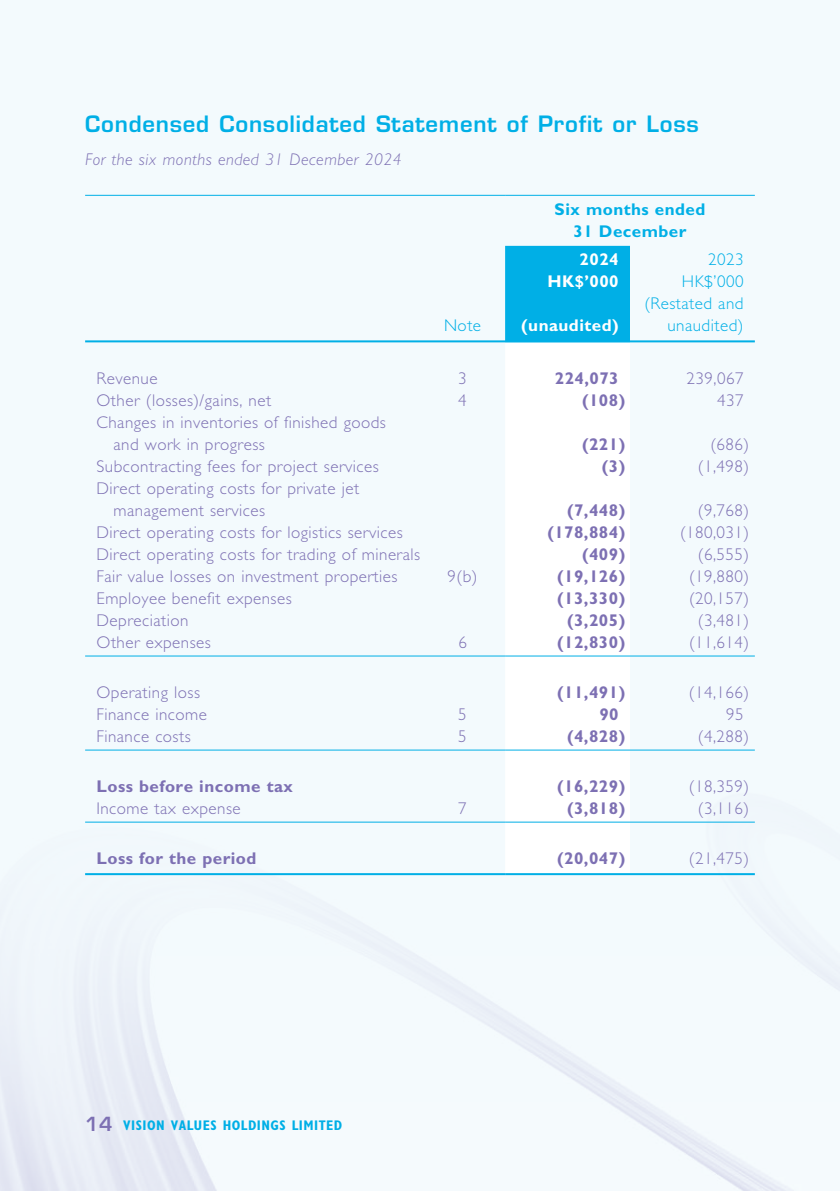
<style>
.page{position:relative;width:840px;height:1191px;background:#fff}
.page>*{position:absolute;margin:0;border:0;box-sizing:border-box;transform-origin:0 0}
.t1{font:600 22px "Eurostile LT Std";letter-spacing:.035em;color:#00afe6}
.t2{font:300 17px/22px "Gill Sans Std";letter-spacing:.03em;color:#7d70b3}
.t3{font:700 17px "Gill Sans Std";letter-spacing:.03em;color:#7d70b3}
.t4{font:300 17px/22px "Gill Sans Std";letter-spacing:.03em;color:#00afe6;text-align:right}
.t5{font:italic 300 17px "Gill Sans Std";letter-spacing:.03em;color:#7d70b3}
.t6{font:700 17px/22px "Gill Sans Std";letter-spacing:.03em;color:#00afe6;text-align:center}
.t7{font:700 17px "Gill Sans Std";letter-spacing:.03em;color:#fff}
.t8{font:700 condensed 14px "Gill Sans Std";letter-spacing:.035em;color:#00afe6}
.s1{font-family:"Eurostile LT Std";font-weight:600;font-stretch:normal;font-size:19px;color:#7d70b3}
</style>
<div class="page">
<hr style="left:839px;top:0;width:1px;height:1191px;background:#f3fafd">
<div style="left:0;top:0;width:839px;height:1191px;background:#f3fafd"></div>
<div style="left:505px;top:246px;width:124px;height:94px;background:#00afe6"></div>
<svg style="left:505px;top:342px;width:124px;height:531px"></svg>
<hr style="left:85px;top:195px;width:335px;height:1px;background:#00afe6">
<hr style="left:420px;top:195px;width:85px;height:1px;background:#00afe6">
<hr style="left:505px;top:195px;width:249px;height:1px;background:#00afe6">
<hr style="left:85px;top:340px;width:335px;height:2px;background:#00afe6">
<hr style="left:420px;top:340px;width:85px;height:2px;background:#00afe6">
<hr style="left:505px;top:340px;width:124px;height:2px;background:#00afe6">
<hr style="left:629px;top:340px;width:125px;height:2px;background:#00afe6">
<hr style="left:85px;top:655px;width:335px;height:1px;background:#00afe6">
<hr style="left:420px;top:655px;width:85px;height:1px;background:#00afe6">
<hr style="left:505px;top:655px;width:124px;height:1px;background:#00afe6">
<hr style="left:629px;top:655px;width:125px;height:1px;background:#00afe6">
<hr style="left:85px;top:749px;width:335px;height:1px;background:#00afe6">
<hr style="left:420px;top:749px;width:85px;height:1px;background:#00afe6">
<hr style="left:505px;top:749px;width:124px;height:1px;background:#00afe6">
<hr style="left:629px;top:749px;width:125px;height:1px;background:#00afe6">
<hr style="left:85px;top:821px;width:335px;height:1px;background:#00afe6">
<hr style="left:420px;top:821px;width:85px;height:1px;background:#00afe6">
<hr style="left:505px;top:821px;width:124px;height:1px;background:#00afe6">
<hr style="left:629px;top:821px;width:125px;height:1px;background:#00afe6">
<hr style="left:85px;top:873px;width:335px;height:2px;background:#00afe6">
<hr style="left:420px;top:873px;width:85px;height:2px;background:#00afe6">
<hr style="left:505px;top:873px;width:124px;height:2px;background:#00afe6">
<hr style="left:629px;top:873px;width:125px;height:2px;background:#00afe6">
<p class="t1" style="left:85px;top:110px;width:614px">Condensed Consolidated Statement of Profit or Loss</p>
<p class="t5" style="left:85px;top:150px;width:318px">For the six months ended 31 December 2024</p>
<p class="t6" style="left:554px;top:198px;width:152px">Six months ended<br>31 December</p>
<p class="t7" style="left:579px;top:249px;width:40px">2024</p>
<p class="t4" style="left:707px;top:248px;width:37px">2023</p>
<p class="t7" style="left:547px;top:271px;width:73px">HK$’000</p>
<p class="t4" style="left:644px;top:270px;width:101px">HK$’000 (Restated and</p>
<p class="t4" style="left:444px;top:314px;width:39px">Note</p>
<p class="t7" style="left:521px;top:315px;width:99px">(unaudited)</p>
<p class="t4" style="left:667px;top:314px;width:78px">unaudited)</p>
<p class="t2" style="left:96px;top:367px;width:62px">Revenue</p>
<p class="t2" style="left:458px;top:367px;width:10px">3</p>
<p class="t3" style="left:554px;top:368px;width:65px">224,073</p>
<p class="t2" style="left:686px;top:367px;width:58px">239,067</p>
<p class="t2" style="left:96px;top:389px;width:176px">Other (losses)/gains, net</p>
<p class="t2" style="left:458px;top:389px;width:10px">4</p>
<p class="t3" style="left:581px;top:390px;width:45px">(108)</p>
<p class="t2" style="left:716px;top:389px;width:28px">437</p>
<p class="t2" style="left:113px;top:411px;width:274px;text-indent:-17px">Changes in inventories of finished goods and work in progress</p>
<p class="t3" style="left:581px;top:434px;width:45px">(221)</p>
<p class="t2" style="left:710px;top:433px;width:40px">(686)</p>
<p class="t2" style="left:96px;top:455px;width:284px">Subcontracting fees for project services</p>
<p class="t3" style="left:601px;top:456px;width:25px">(3)</p>
<p class="t2" style="left:697px;top:455px;width:53px">(1,498)</p>
<p class="t2" style="left:113px;top:477px;width:247px;text-indent:-17px">Direct operating costs for private jet management services</p>
<p class="t3" style="left:566px;top:500px;width:60px">(7,448)</p>
<p class="t2" style="left:697px;top:499px;width:53px">(9,768)</p>
<p class="t2" style="left:96px;top:521px;width:307px">Direct operating costs for logistics services</p>
<p class="t3" style="left:547px;top:522px;width:79px">(178,884)</p>
<p class="t2" style="left:679px;top:521px;width:71px">(180,031)</p>
<p class="t2" style="left:96px;top:543px;width:325px">Direct operating costs for trading of minerals</p>
<p class="t3" style="left:581px;top:544px;width:45px">(409)</p>
<p class="t2" style="left:697px;top:543px;width:53px">(6,555)</p>
<p class="t2" style="left:96px;top:565px;width:302px">Fair value losses on investment properties</p>
<p class="t2" style="left:447px;top:565px;width:31px">9(b)</p>
<p class="t3" style="left:557px;top:566px;width:69px">(19,126)</p>
<p class="t2" style="left:688px;top:565px;width:62px">(19,880)</p>
<p class="t2" style="left:96px;top:587px;width:197px">Employee benefit expenses</p>
<p class="t3" style="left:557px;top:588px;width:69px">(13,330)</p>
<p class="t2" style="left:688px;top:587px;width:62px">(20,157)</p>
<p class="t2" style="left:96px;top:609px;width:93px">Depreciation</p>
<p class="t3" style="left:566px;top:610px;width:60px">(3,205)</p>
<p class="t2" style="left:697px;top:609px;width:53px">(3,481)</p>
<p class="t2" style="left:96px;top:631px;width:116px">Other expenses</p>
<p class="t2" style="left:458px;top:631px;width:10px">6</p>
<p class="t3" style="left:557px;top:632px;width:69px">(12,830)</p>
<p class="t2" style="left:688px;top:631px;width:62px">(11,614)</p>
<p class="t2" style="left:96px;top:681px;width:105px">Operating loss</p>
<p class="t3" style="left:557px;top:682px;width:69px">(11,491)</p>
<p class="t2" style="left:688px;top:681px;width:62px">(14,166)</p>
<p class="t2" style="left:96px;top:703px;width:112px">Finance income</p>
<p class="t2" style="left:458px;top:703px;width:10px">5</p>
<p class="t3" style="left:599px;top:704px;width:21px">90</p>
<p class="t2" style="left:725px;top:703px;width:19px">95</p>
<p class="t2" style="left:96px;top:725px;width:96px">Finance costs</p>
<p class="t2" style="left:458px;top:725px;width:10px">5</p>
<p class="t3" style="left:566px;top:726px;width:60px">(4,828)</p>
<p class="t2" style="left:697px;top:725px;width:53px">(4,288)</p>
<p class="t3" style="left:96px;top:776px;width:198px">Loss before income tax</p>
<p class="t3" style="left:557px;top:776px;width:69px">(16,229)</p>
<p class="t2" style="left:688px;top:775px;width:62px">(18,359)</p>
<p class="t2" style="left:96px;top:797px;width:146px">Income tax expense</p>
<p class="t2" style="left:458px;top:797px;width:10px">7</p>
<p class="t3" style="left:566px;top:798px;width:60px">(3,818)</p>
<p class="t2" style="left:697px;top:797px;width:53px">(3,116)</p>
<p class="t3" style="left:96px;top:848px;width:161px">Loss for the period</p>
<p class="t3" style="left:557px;top:848px;width:69px">(20,047)</p>
<p class="t2" style="left:688px;top:847px;width:62px">(21,475)</p>
<p class="t8" style="left:85px;top:1117px;width:258px"><span class="s1">14</span> VISION VALUES HOLDINGS LIMITED</p>
</div>
